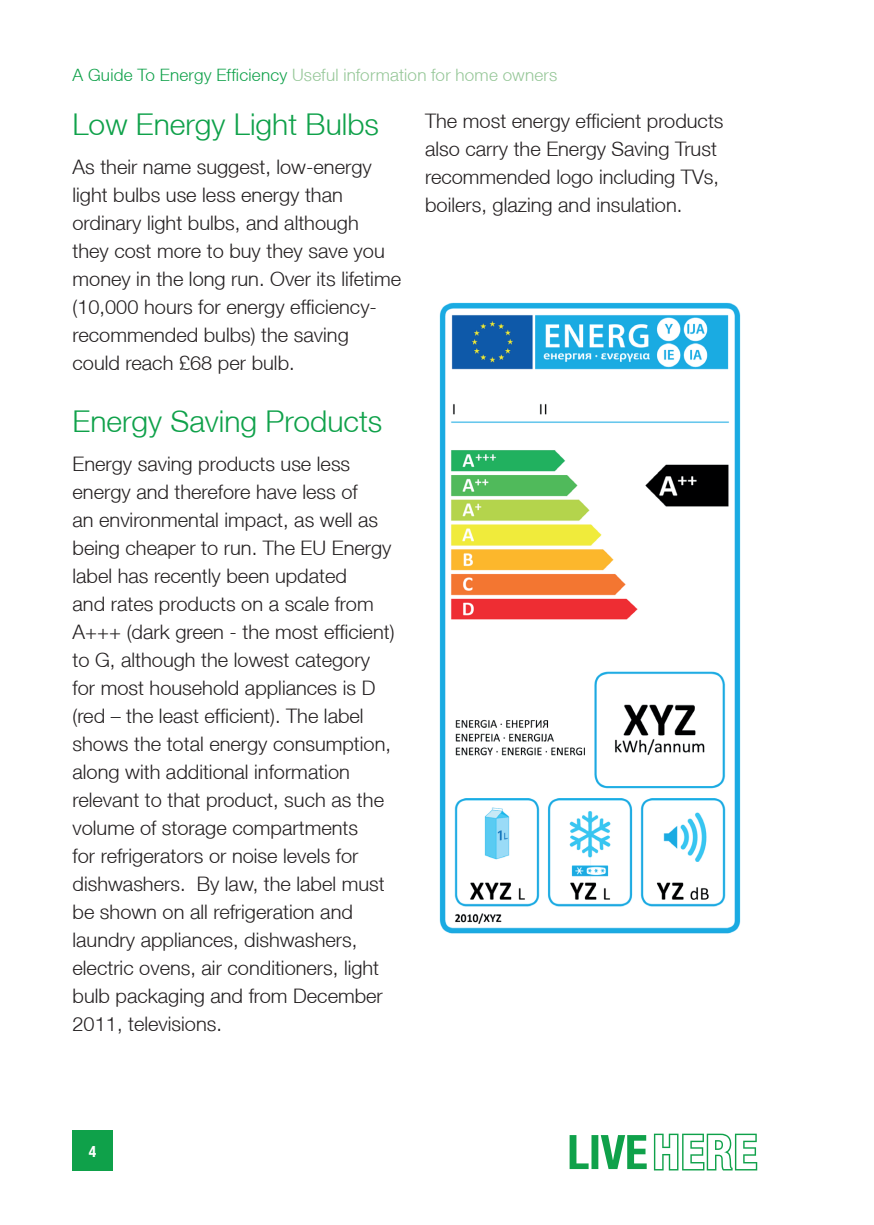
<style>
.page{position:relative;width:874px;height:1225px;background:#fff}
.page>*{position:absolute;margin:0;border:0;box-sizing:border-box;transform-origin:0 0}
.t1{font:300 30px "Helvetica Neue LT";color:#0fa14a}
.t2{font:300 20px/28px "Helvetica Neue LT";color:#231f20}
.t3{font:300 17px "Helvetica Neue LT";letter-spacing:.015em;color:#96c798}
.t4{font:700 condensed 15.6px "Helvetica Neue LT";color:#fff}
.s1{color:#0fa14a}
</style>
<div class="page">
<img style="left:439px;top:302px;width:302px;height:632px">
<div style="left:72px;top:1130px;width:41px;height:40px;background:#0fa14a"></div>
<svg style="left:569px;top:1133px;width:187px;height:37px"></svg>
<p class="t3" style="left:72px;top:64px;width:486px"><span class="s1">A Guide To Energy Efficiency</span> Useful information for home owners</p>
<h1 class="t1" style="left:72px;top:106px;width:308px">Low Energy Light Bulbs</h1>
<p class="t2" style="left:72px;top:153px;width:330px">As their name suggest, low-energy light bulbs use less energy than ordinary light bulbs, and although<br>they cost more to buy they save you money in the long run. Over its lifetime (10,000 hours for energy efficiency&shy;recommended bulbs) the saving could reach £68 per bulb.</p>
<h1 class="t1" style="left:72px;top:403px;width:311px">Energy Saving Products</h1>
<p class="t2" style="left:72px;top:449px;width:323px">Energy saving products use less energy and therefore have less of<br>an environmental impact, as well as being cheaper to run. The EU Energy label has recently been updated<br>and rates products on a scale from A+++ (dark green - the most efficient) to G, although the lowest category for most household appliances is D (red – the least efficient). The label shows the total energy consumption, along with additional information relevant to that product, such as the volume of storage compartments<br>for refrigerators or noise levels for dishwashers. By law, the label must be shown on all refrigeration and laundry appliances, dishwashers, electric ovens, air conditioners, light bulb packaging and from December 2011, televisions.</p>
<p class="t2" style="left:425px;top:106px;width:300px">The most energy efficient products also carry the Energy Saving Trust recommended logo including TVs, boilers, glazing and insulation.</p>
<p class="t4" style="left:89px;top:1141px;width:9px">4</p>
</div>
